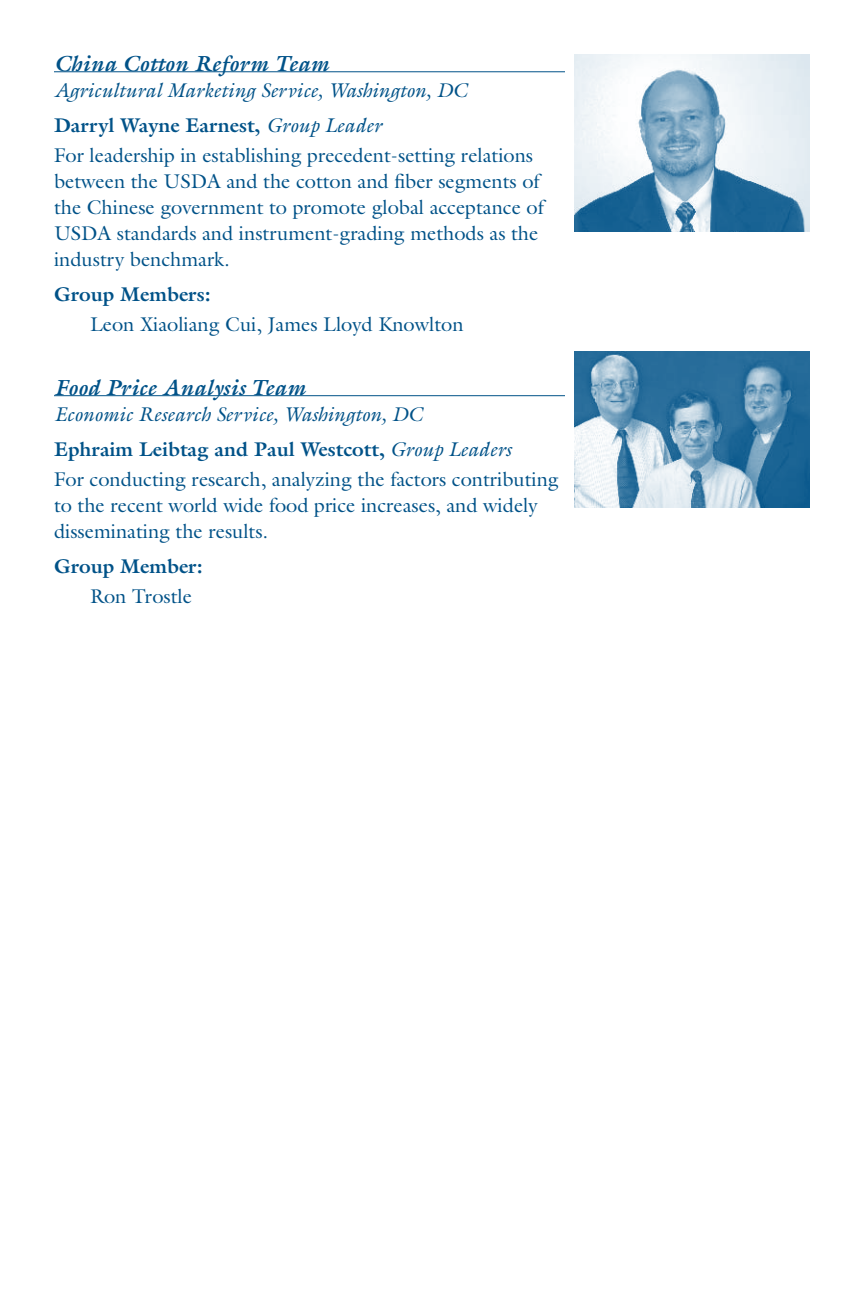
<style>
.page{position:relative;width:864px;height:1296px;background:#fff}
.page>*{position:absolute;margin:0;border:0;box-sizing:border-box;transform-origin:0 0}
.t1{font:italic 700 22px "Galliard";letter-spacing:.01em;color:#005288}
.t2{font:20px/26px "Galliard";color:#005288}
.t3{font:italic 20px/34.6px "Galliard";color:#005288}
.t4{font:700 20px "Galliard";color:#005288}
.s1{font-weight:700;font-style:normal}
</style>
<div class="page">
<hr style="left:54px;top:71px;width:511px;height:1px;background:#005288">
<hr style="left:54px;top:395px;width:511px;height:1px;background:#005288">
<img style="left:574px;top:54px;width:236px;height:178px">
<img style="left:574px;top:351px;width:236px;height:157px">
<p class="t1" style="left:54px;top:50px;width:277px">China Cotton Reform Team</p>
<p class="t3" style="left:54px;top:73px;width:415px">Agricultural Marketing Service, Washington, DC<br><span class="s1">Darryl Wayne Earnest,</span> Group Leader</p>
<p class="t2" style="left:54px;top:142px;width:491px">For leadership in establishing precedent-setting relations between the USDA and the cotton and fiber segments of the Chinese government to promote global acceptance of USDA standards and instrument-grading methods as the industry benchmark.</p>
<p class="t4" style="left:54px;top:281px;width:158px">Group Members:</p>
<p class="t2" style="left:90px;top:311px;width:375px">Leon Xiaoliang Cui, James Lloyd Knowlton</p>
<p class="t1" style="left:54px;top:374px;width:253px">Food Price Analysis Team</p>
<p class="t3" style="left:54px;top:397px;width:459px">Economic Research Service, Washington, DC<br><span class="s1">Ephraim Leibtag and Paul Westcott,</span> Group Leaders</p>
<p class="t2" style="left:54px;top:466px;width:506px">For conducting research, analyzing the factors contributing to the recent world wide food price increases, and widely disseminating the results.</p>
<p class="t4" style="left:54px;top:553px;width:150px">Group Member:</p>
<p class="t2" style="left:90px;top:583px;width:103px">Ron Trostle</p>
</div>
